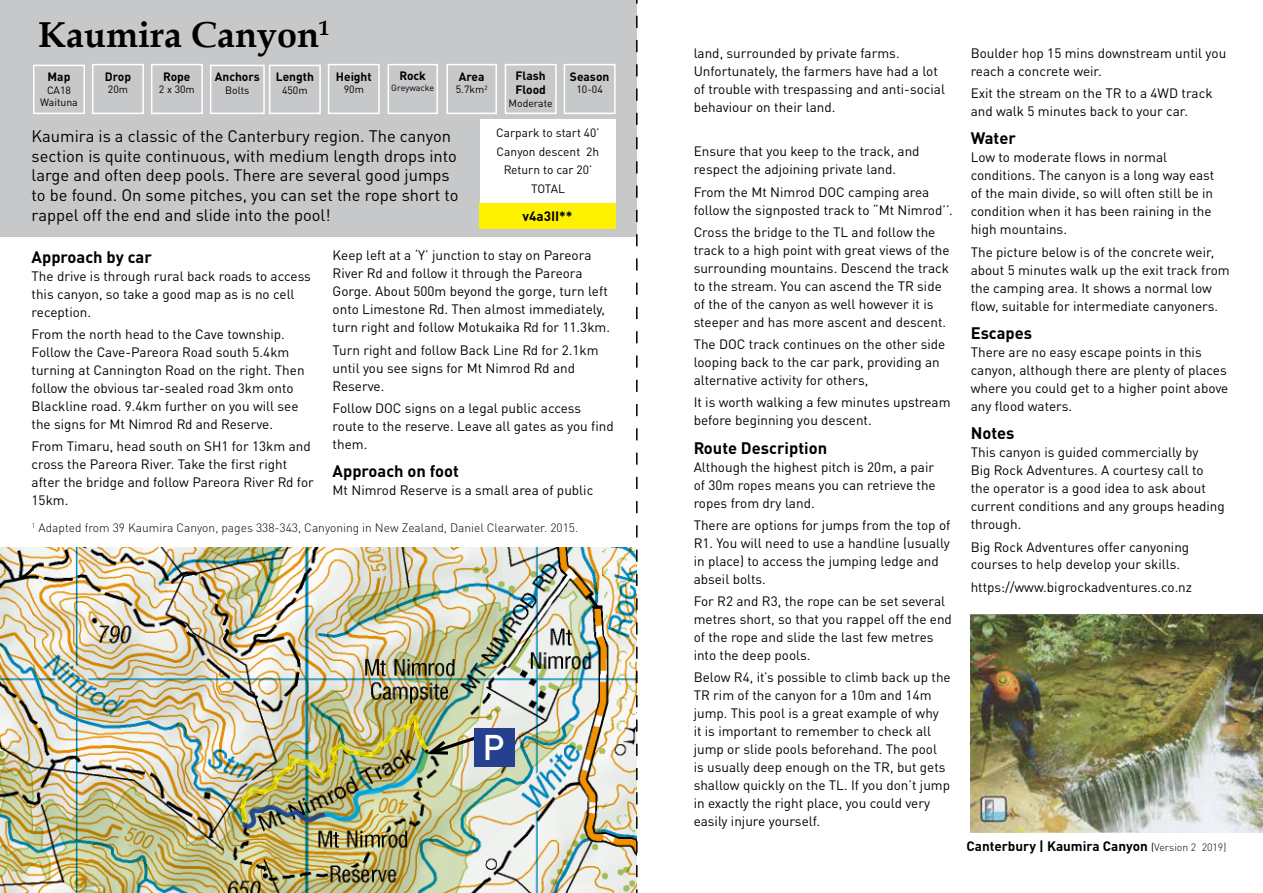
<style>
.page{position:relative;width:1263px;height:893px;background:#fff}
.page>*{position:absolute;margin:0;border:0;box-sizing:border-box;transform-origin:0 0}
.t1{font:700 36px "Book Antiqua";color:#000}
.t2{font:500 35.25px "DIN Pro";color:#fff}
.t3{font:16.5px/19.8px "DIN Pro";color:#000}
.t4{font:700 16.5px "DIN Pro";color:#000}
.t5{font:13.5px/18px "DIN Pro";color:#000}
.t6{font:700 13.5px "DIN Pro";color:#000}
.t7{font:300 12px "DIN Pro";color:#000}
.t8{font:700 12px/14.4px "DIN Pro";color:#000}
.t9{font:12px/18.6px "DIN Pro";color:#000;text-align:center}
.t10{font:10.5px/12.6px "DIN Pro";color:#000;text-align:center}
.t11{font:9px "DIN Pro";color:#000}
.s1{font-weight:400;font-size:10.5px}
.s2{font-weight:300;font-size:10.5px}
</style>
<div class="page">
<img style="left:0;top:548px;width:636px;height:345px">
<div style="left:0;top:0;width:636px;height:237px;background:#c7c8ca"></div>
<div style="left:480px;top:202px;width:136px;height:27px;background:#fff200"></div>
<svg style="left:636px;top:0;width:1px;height:893px"></svg>
<div style="left:92px;top:64px;width:52px;height:50px;border:2px solid #fff"></div>
<div style="left:151px;top:64px;width:52px;height:50px;border:2px solid #fff"></div>
<div style="left:210px;top:65px;width:55px;height:49px;border:2px solid #fff"></div>
<div style="left:387px;top:64px;width:51px;height:50px;border:2px solid #fff"></div>
<div style="left:505px;top:64px;width:52px;height:50px;border:2px solid #fff"></div>
<div style="left:33px;top:65px;width:52px;height:49px;border:2px solid #fff"></div>
<div style="left:564px;top:64px;width:52px;height:50px;border:2px solid #fff"></div>
<div style="left:446px;top:64px;width:51px;height:50px;border:2px solid #fff"></div>
<div style="left:328px;top:64px;width:52px;height:50px;border:2px solid #fff"></div>
<div style="left:269px;top:65px;width:52px;height:49px;border:2px solid #fff"></div>
<div style="left:480px;top:119px;width:136px;height:83px;background:#fff"></div>
<div style="left:474px;top:729px;width:40px;height:38px;background:#25408f"></div>
<img style="left:971px;top:614px;width:292px;height:219px">
<img style="left:239px;top:715px;width:244px;height:115px">
<h1 class="t1" style="left:38px;top:14px;width:293px">Kaumira Canyon<sup>1</sup></h1>
<p class="t8" style="left:105px;top:68px;width:28px">Drop</p>
<p class="t10" style="left:108px;top:82px;width:22px">20m</p>
<p class="t8" style="left:163px;top:68px;width:29px">Rope</p>
<p class="t10" style="left:159px;top:82px;width:37px">2 x 30m</p>
<p class="t8" style="left:48px;top:68px;width:24px">Map</p>
<p class="t10" style="left:40px;top:83px;width:39px">CA18<br>Waituna</p>
<p class="t8" style="left:215px;top:68px;width:47px">Anchors</p>
<p class="t10" style="left:225px;top:83px;width:26px">Bolts</p>
<p class="t8" style="left:276px;top:68px;width:40px">Length</p>
<p class="t10" style="left:282px;top:83px;width:27px">450m</p>
<p class="t8" style="left:336px;top:68px;width:37px">Height</p>
<p class="t10" style="left:344px;top:82px;width:22px">90m</p>
<p class="t8" style="left:399px;top:67px;width:28px">Rock</p>
<p class="t11" style="left:391px;top:81px;width:44px">Greywacke</p>
<p class="t8" style="left:459px;top:68px;width:27px">Area</p>
<p class="t10" style="left:456px;top:82px;width:33px">5.7km<sup>2</sup></p>
<p class="t8" style="left:515px;top:67px;width:32px">Flash<br>Flood</p>
<p class="t10" style="left:508px;top:96px;width:46px">Moderate</p>
<p class="t8" style="left:570px;top:68px;width:41px">Season</p>
<p class="t10" style="left:576px;top:82px;width:28px">10-04</p>
<p class="t3" style="left:32px;top:124px;width:428px">Kaumira is a classic of the Canterbury region. The canyon section is quite continuous, with medium length drops into large and often deep pools. There are several good jumps to be found. On some pitches, you can set the rope short to rappel off the end and slide into the pool!</p>
<p class="t9" style="left:496px;top:122px;width:105px">Carpark to start 40’<br>Canyon descent 2h<br>Return to car 20’<br>TOTAL</p>
<p class="t6" style="left:522px;top:204px;width:52px">v4a3II**</p>
<p class="t4" style="left:32px;top:243px;width:122px">Approach by car</p>
<p class="t5" style="left:32px;top:265px;width:281px">The drive is through rural back roads to access this canyon, so take a good map as is no cell reception.</p>
<p class="t5" style="left:32px;top:324px;width:275px">From the north head to the Cave township.<br>Follow the Cave-Pareora Road south 5.4km turning at Cannington Road on the right. Then follow the obvious tar-sealed road 3km onto Blackline road. 9.4km further on you will see the signs for Mt Nimrod Rd and Reserve.</p>
<p class="t5" style="left:32px;top:436px;width:284px">From Timaru, head south on SH1 for 13km and cross the Pareora River. Take the first right after the bridge and follow Pareora River Rd for 15km.</p>
<p class="t5" style="left:333px;top:245px;width:279px">Keep left at a ‘Y’ junction to stay on Pareora River Rd and follow it through the Pareora Gorge. About 500m beyond the gorge, turn left onto Limestone Rd. Then almost immediately, turn right and follow Motukaika Rd for 11.3km.</p>
<p class="t5" style="left:333px;top:339px;width:268px">Turn right and follow Back Line Rd for 2.1km until you see signs for Mt Nimrod Rd and<br>Reserve.</p>
<p class="t5" style="left:333px;top:398px;width:283px">Follow DOC signs on a legal public access route to the reserve. Leave all gates as you find them.</p>
<p class="t4" style="left:333px;top:458px;width:128px">Approach on foot</p>
<p class="t5" style="left:333px;top:480px;width:262px">Mt Nimrod Reserve is a small area of public</p>
<p class="t7" style="left:32px;top:519px;width:548px"><sup>1</sup> Adapted from 39 Kaumira Canyon, pages 338-343, Canyoning in New Zealand, Daniel Clearwater. 2015.</p>
<h2 class="t2" style="left:483px;top:718px;width:24px">P</h2>
<p class="t5" style="left:694px;top:43px;width:253px">land, surrounded by private farms.<br>Unfortunately, the farmers have had a lot of trouble with trespassing and anti-social behaviour on their land.</p>
<p class="t5" style="left:694px;top:141px;width:227px">Ensure that you keep to the track, and respect the adjoining private land.</p>
<p class="t5" style="left:694px;top:181px;width:261px">From the Mt Nimrod DOC camping area follow the signposted track to “Mt Nimrod’’.</p>
<p class="t5" style="left:694px;top:222px;width:257px">Cross the bridge to the TL and follow the track to a high point with great views of the surrounding mountains. Descend the track to the stream. You can ascend the TR side of the of the canyon as well however it is steeper and has more ascent and descent.</p>
<p class="t5" style="left:694px;top:334px;width:253px">The DOC track continues on the other side looping back to the car park, providing an alternative activity for others,</p>
<p class="t5" style="left:694px;top:392px;width:258px">It is worth walking a few minutes upstream before beginning you descent.</p>
<p class="t4" style="left:694px;top:434px;width:135px">Route Description</p>
<p class="t5" style="left:694px;top:456px;width:244px">Although the highest pitch is 20m, a pair of 30m ropes means you can retrieve the ropes from dry land.</p>
<p class="t5" style="left:694px;top:515px;width:258px">There are options for jumps from the top of R1. You will need to use a handline (usually in place) to access the jumping ledge and abseil bolts.</p>
<p class="t5" style="left:694px;top:591px;width:260px">For R2 and R3, the rope can be set several metres short, so that you rappel off the end of the rope and slide the last few metres into the deep pools.</p>
<p class="t5" style="left:694px;top:667px;width:259px">Below R4, it’s possible to climb back up the TR rim of the canyon for a 10m and 14m jump. This pool is a great example of why<br>it is important to remember to check all jump or slide pools beforehand. The pool<br>is usually deep enough on the TR, but gets shallow quickly on the TL. If you don’t jump in exactly the right place, you could very easily injure yourself.</p>
<p class="t5" style="left:971px;top:43px;width:257px">Boulder hop 15 mins downstream until you reach a concrete weir.</p>
<p class="t5" style="left:971px;top:83px;width:243px">Exit the stream on the TR to a 4WD track and walk 5 minutes back to your car.</p>
<p class="t4" style="left:971px;top:125px;width:47px">Water</p>
<p class="t5" style="left:971px;top:147px;width:245px">Low to moderate flows in normal conditions. The canyon is a long way east of the main divide, so will often still be in condition when it has been raining in the high mountains.</p>
<p class="t5" style="left:971px;top:241px;width:260px">The picture below is of the concrete weir, about 5 minutes walk up the exit track from the camping area. It shows a normal low flow, suitable for intermediate canyoners.</p>
<p class="t4" style="left:971px;top:319px;width:63px">Escapes</p>
<p class="t5" style="left:971px;top:342px;width:259px">There are no easy escape points in this canyon, although there are plenty of places where you could get to a higher point above any flood waters.</p>
<p class="t4" style="left:971px;top:419px;width:45px">Notes</p>
<p class="t5" style="left:971px;top:442px;width:256px">This canyon is guided commercially by<br>Big Rock Adventures. A courtesy call to the operator is a good idea to ask about current conditions and any groups heading through.</p>
<p class="t5" style="left:971px;top:536px;width:220px">Big Rock Adventures offer canyoning courses to help develop your skills.</p>
<p class="t5" style="left:971px;top:576px;width:223px">https://www.bigrockadventures.co.nz</p>
<p class="t6" style="left:966px;top:834px;width:261px">Canterbury | Kaumira Canyon <span class="s1">(</span><span class="s2">Version 2 2019)</span></p>
</div>
